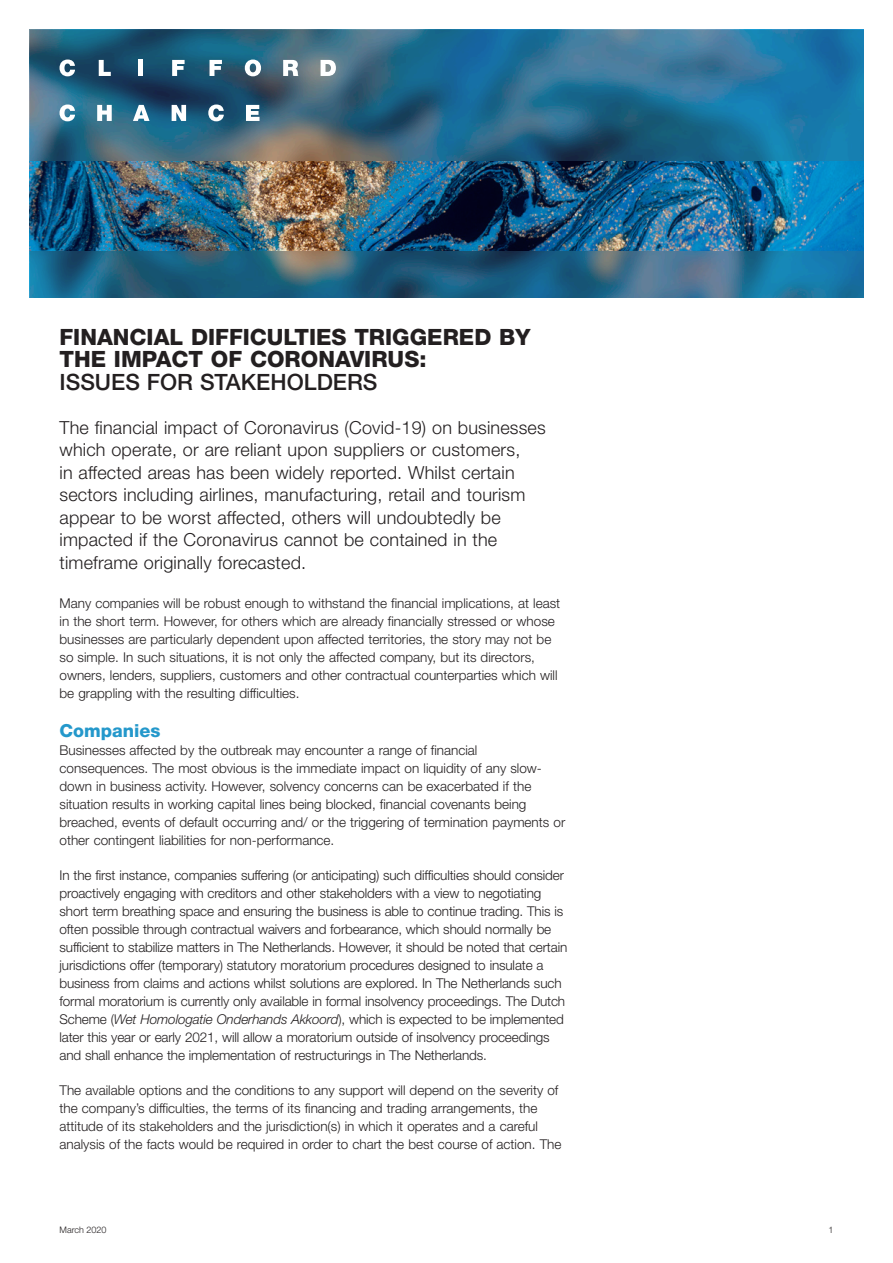
<style>
.page{position:relative;width:893px;height:1263px;background:#fff}
.page>*{position:absolute;margin:0;border:0;box-sizing:border-box;transform-origin:0 0}
._00__Main_Heading{font:800 22.5px/22.5px "Helvetica Neue LT";color:#231f20}
._01__Intro_Para{font:300 18px/22.5px "Helvetica Neue LT";letter-spacing:.01em;color:#231f20}
._02__Heading_1{font:800 18px "Helvetica Neue LT";color:#2498cb}
._05__Body_Text_4MM{font:300 13.5px/18px "Helvetica Neue LT";color:#231f20}
.t1{font:300 9px "Helvetica Neue LT";color:#231f20}
.s1{font-weight:500}
.s2{font-style:italic}
</style>
<div class="page">
<svg style="left:30px;top:30px;width:833px;height:268px;background:#2b6888"></svg>
<svg style="left:60px;top:60px;width:15px;height:16px"></svg>
<svg style="left:99px;top:60px;width:12px;height:16px"></svg>
<div style="left:138px;top:60px;width:5px;height:16px;background:#fff"></div>
<svg style="left:172px;top:60px;width:13px;height:16px"></svg>
<svg style="left:210px;top:60px;width:12px;height:16px"></svg>
<svg style="left:245px;top:60px;width:16px;height:16px"></svg>
<svg style="left:283px;top:60px;width:15px;height:16px"></svg>
<svg style="left:321px;top:60px;width:15px;height:16px"></svg>
<svg style="left:60px;top:105px;width:15px;height:16px"></svg>
<svg style="left:97px;top:105px;width:15px;height:16px"></svg>
<svg style="left:133px;top:105px;width:17px;height:16px"></svg>
<svg style="left:172px;top:105px;width:14px;height:16px"></svg>
<svg style="left:208px;top:105px;width:16px;height:16px"></svg>
<svg style="left:246px;top:105px;width:14px;height:16px"></svg>
<img style="left:30px;top:162px;width:833px;height:89px">
<p class="_00__Main_Heading" style="left:60px;top:325px;width:472px">FINANCIAL DIFFICULTIES TRIGGERED BY<br>THE IMPACT OF CORONAVIRUS:<br><span class="s1">ISSUES FOR STAKEHOLDERS</span></p>
<p class="_01__Intro_Para" style="left:60px;top:416px;width:488px">The financial impact of Coronavirus (Covid-19) on businesses which operate, or are reliant upon suppliers or customers,<br>in affected areas has been widely reported. Whilst certain sectors including airlines, manufacturing, retail and tourism appear to be worst affected, others will undoubtedly be impacted if the Coronavirus cannot be contained in the timeframe originally forecasted.</p>
<p class="_05__Body_Text_4MM" style="left:60px;top:594px;width:502px">Many companies will be robust enough to withstand the financial implications, at least in the short term. However, for others which are already financially stressed or whose businesses are particularly dependent upon affected territories, the story may not be so simple. In such situations, it is not only the affected company, but its directors, owners, lenders, suppliers, customers and other contractual counterparties which will be grappling with the resulting difficulties.</p>
<p class="_02__Heading_1" style="left:60px;top:720px;width:103px">Companies</p>
<p class="_05__Body_Text_4MM" style="left:60px;top:741px;width:507px">Businesses affected by the outbreak may encounter a range of financial consequences. The most obvious is the immediate impact on liquidity of any slow&shy;down in business activity. However, solvency concerns can be exacerbated if the situation results in working capital lines being blocked, financial covenants being breached, events of default occurring and/ or the triggering of termination payments or other contingent liabilities for non-performance.</p>
<p class="_05__Body_Text_4MM" style="left:60px;top:866px;width:509px">In the first instance, companies suffering (or anticipating) such difficulties should consider proactively engaging with creditors and other stakeholders with a view to negotiating short term breathing space and ensuring the business is able to continue trading. This is often possible through contractual waivers and forbearance, which should normally be sufficient to stabilize matters in The Netherlands. However, it should be noted that certain jurisdictions offer (temporary) statutory moratorium procedures designed to insulate a business from claims and actions whilst solutions are explored. In The Netherlands such formal moratorium is currently only available in formal insolvency proceedings. The Dutch Scheme (<span class="s2">Wet Homologatie Onderhands Akkoord</span>), which is expected to be implemented later this year or early 2021, will allow a moratorium outside of insolvency proceedings and shall enhance the implementation of restructurings in The Netherlands.</p>
<p class="_05__Body_Text_4MM" style="left:60px;top:1081px;width:503px">The available options and the conditions to any support will depend on the severity of the company’s difficulties, the terms of its financing and trading arrangements, the attitude of its stakeholders and the jurisdiction(s) in which it operates and a careful analysis of the facts would be required in order to chart the best course of action. The</p>
<p class="t1" style="left:60px;top:1224px;width:48px">March 2020</p>
<p class="t1" style="left:828px;top:1224px;width:7px">1</p>
</div>
